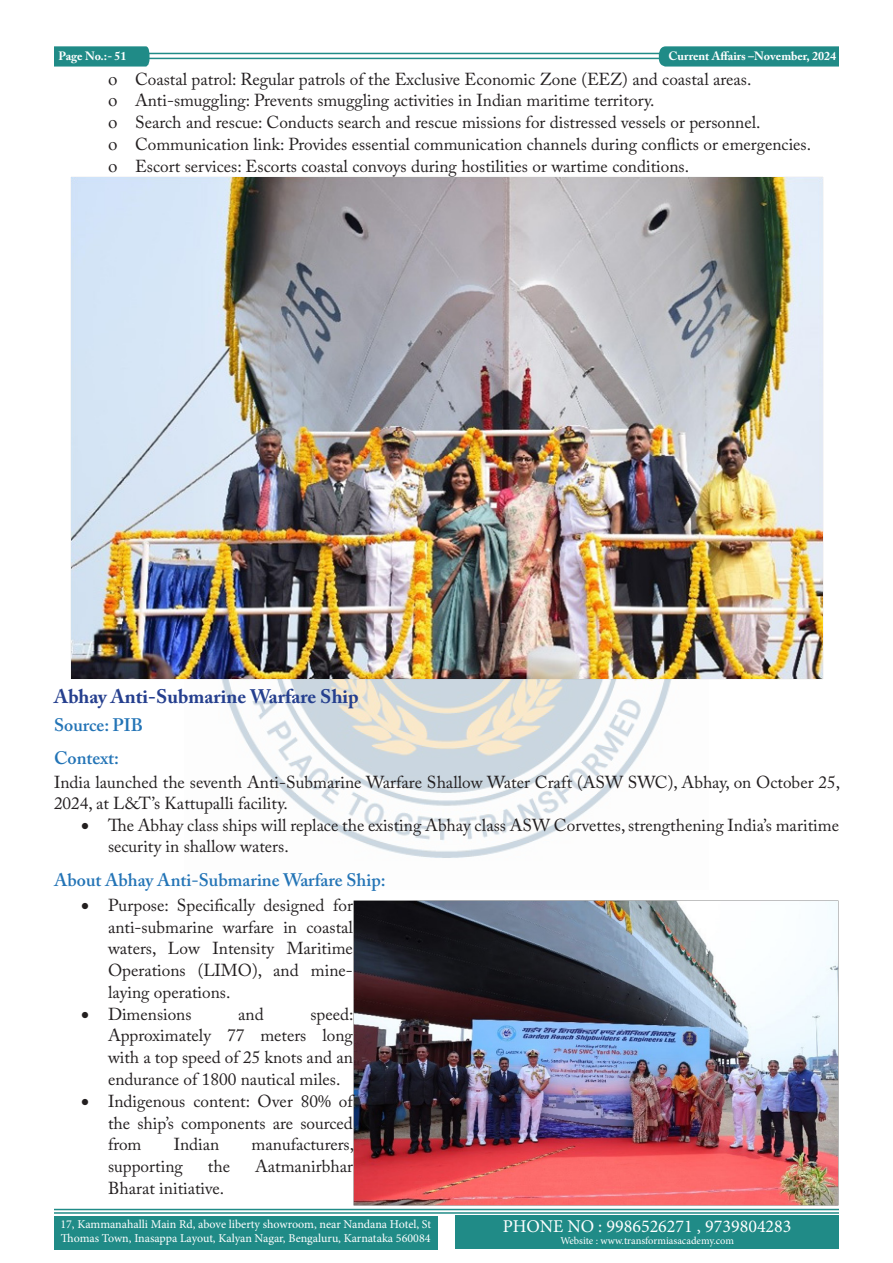
<style>
.page{position:relative;width:893px;height:1263px;background:#fff}
.page>*{position:absolute;margin:0;border:0;box-sizing:border-box;transform-origin:0 0}
.Paragraph{font:700 19.5px "Adobe Caslon Pro";color:#253f8e}
.Sub_heading{font:600 18px "Adobe Caslon Pro";color:#2374b6}
.t1{font:18px "Minion Pro";color:#fff}
.Paragraph-2{font:17.25px/21.8px "Adobe Caslon Pro";color:#231f20;text-align:justify}
.t2{font:12px/14.4px "Minion Pro";letter-spacing:-.005em;color:#fff}
.t3{font:700 12px "Adobe Caslon Pro";color:#fff}
.t4{font:10.5px "Minion Pro";color:#fff}
</style>
<div class="page">
<hr style="left:148px;top:53px;width:691px;height:1px;background:#208b87">
<hr style="left:148px;top:58px;width:690px;height:1px;background:#208b87">
<svg style="left:54px;top:46px;width:96px;height:21px;background:#2a908c"></svg>
<svg style="left:659px;top:46px;width:180px;height:21px;background:#29908c"></svg>
<hr style="left:54px;top:1209px;width:785px;height:1px;background:#208b87">
<hr style="left:54px;top:1212px;width:785px;height:2px;background:#208b87">
<div style="left:54px;top:1216px;width:383px;height:33px;background:#208b87"></div>
<div style="left:455px;top:1216px;width:384px;height:33px;background:#208b87"></div>
<img style="left:218px;top:679px;width:462px;height:179px">
<img style="left:71px;top:177px;width:752px;height:502px">
<img style="left:354px;top:901px;width:485px;height:304px">
<p class="t3" style="left:59px;top:49px;width:70px">Page No.:- 51</p>
<p class="t3" style="left:668px;top:49px;width:169px">Current Affairs –November, 2024</p>
<p class="Paragraph-2" style="left:108px;top:68px;width:645px">□ Coastal patrol: Regular patrols of the Exclusive Economic Zone (EEZ) and coastal areas.</p>
<p class="Paragraph-2" style="left:108px;top:90px;width:548px">□ Anti-smuggling: Prevents smuggling activities in Indian maritime territory.</p>
<p class="Paragraph-2" style="left:108px;top:111px;width:654px">□ Search and rescue: Conducts search and rescue missions for distressed vessels or personnel.</p>
<p class="Paragraph-2" style="left:108px;top:133px;width:705px">□ Communication link: Provides essential communication channels during conflicts or emergencies.</p>
<p class="Paragraph-2" style="left:108px;top:155px;width:583px">□ Escort services: Escorts coastal convoys during hostilities or wartime conditions.</p>
<p class="Paragraph" style="left:54px;top:684px;width:306px">Abhay Anti-Submarine Warfare Ship</p>
<p class="Sub_heading" style="left:54px;top:715px;width:91px">Source: PIB</p>
<p class="Sub_heading" style="left:54px;top:747px;width:67px">Context:</p>
<p class="Paragraph-2" style="left:54px;top:772px;width:788px;line-height:20.7px">India launched the seventh Anti-Submarine Warfare Shallow Water Craft (ASW SWC), Abhay, on October 25,<br>2024, at L&amp;T’s Kattupalli facility.</p>
<p class="Paragraph-2" style="left:108px;top:814px;width:732px;text-indent:-27px">• The Abhay class ships will replace the existing Abhay class ASW Corvettes, strengthening India’s maritime security in shallow waters.</p>
<p class="Sub_heading" style="left:54px;top:869px;width:333px">About Abhay Anti-Submarine Warfare Ship:</p>
<p class="Paragraph-2" style="left:108px;top:894px;width:246px;text-indent:-27px">• Purpose: Specifically designed for anti-submarine warfare in coastal waters, Low Intensity Maritime Operations (LIMO), and mine&shy;laying operations.</p>
<p class="Paragraph-2" style="left:81px;top:1003px;width:112px">• Dimensions</p>
<p class="Paragraph-2" style="left:238px;top:1003px;width:27px">and</p>
<p class="Paragraph-2" style="left:108px;top:1003px;width:247px;text-indent:202px">speed:<br>Approximately 77 meters long with a top speed of 25 knots and an endurance of 1800 nautical miles.</p>
<p class="Paragraph-2" style="left:108px;top:1090px;width:246px;text-indent:-27px">• Indigenous content: Over 80% of the ship’s components are sourced from</p>
<p class="Paragraph-2" style="left:174px;top:1133px;width:47px">Indian</p>
<p class="Paragraph-2" style="left:252px;top:1133px;width:104px">manufacturers,</p>
<p class="Paragraph-2" style="left:108px;top:1155px;width:76px">supporting</p>
<p class="Paragraph-2" style="left:208px;top:1155px;width:24px">the</p>
<p class="Paragraph-2" style="left:255px;top:1155px;width:99px">Aatmanirbhar</p>
<p class="Paragraph-2" style="left:108px;top:1177px;width:118px">Bharat initiative.</p>
<p class="t2" style="left:60px;top:1217px;width:372px">17, Kammanahalli Main Rd, above liberty showroom, near Nandana Hotel, St<br>Thomas Town, Inasappa Layout, Kalyan Nagar, Bengaluru, Karnataka 560084</p>
<p class="t1" style="left:503px;top:1214px;width:290px">PHONE NO : 9986526271 , 9739804283</p>
<p class="t4" style="left:560px;top:1234px;width:175px">Website : www.transformiasacademy.com</p>
</div>
